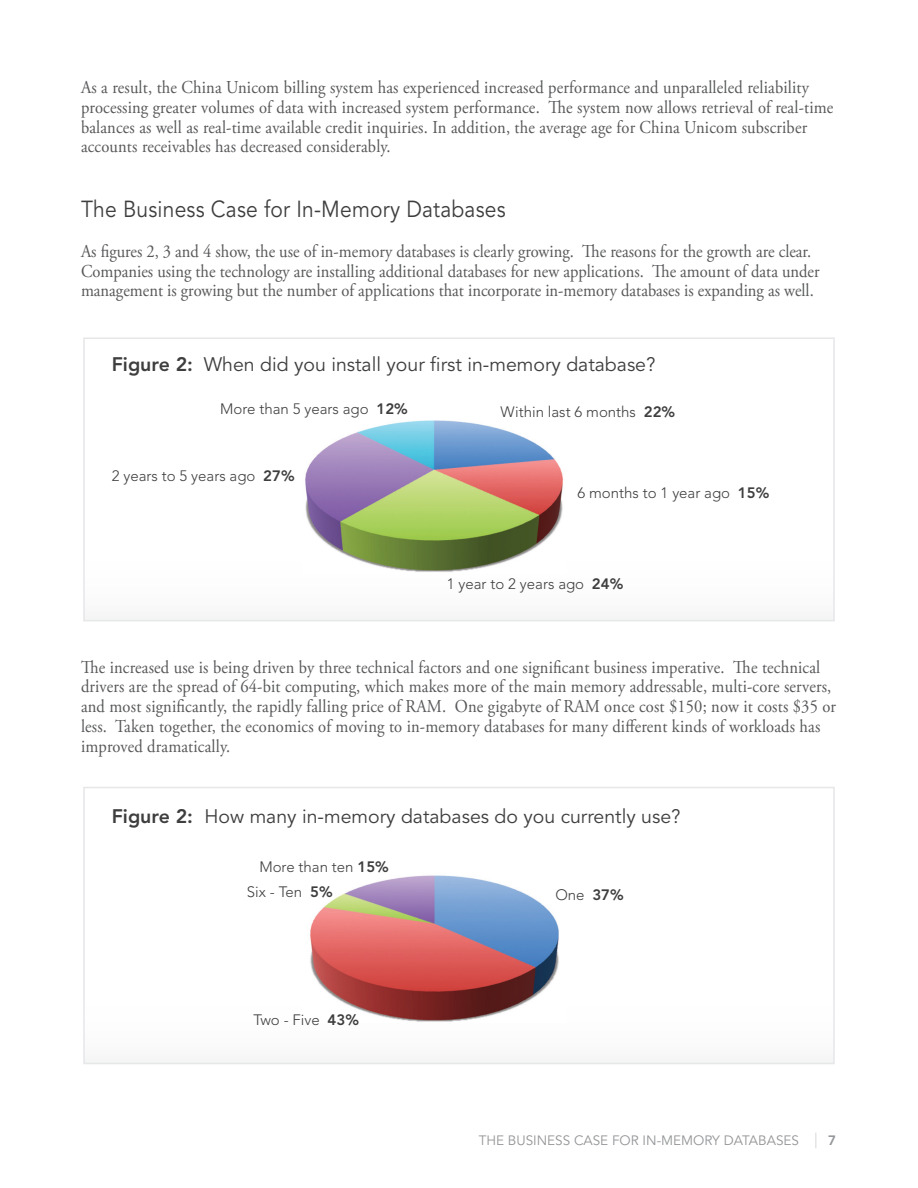
<style>
.page{position:relative;width:918px;height:1188px;background:#fff}
.page>*{position:absolute;margin:0;border:0;box-sizing:border-box;transform-origin:0 0}
.t1{font:23.1px "Avenir";letter-spacing:.01em;color:#3e3e3f;scale:.91 1}
.chart_header{font:19.5px "Avenir";color:#3e3e3f}
.t2{font:18.15px/19.8px "Adobe Garamond Pro";letter-spacing:.01em;color:#57585a;scale:.91 1}
.t3{font:300 15px "Avenir";color:#3e3e3f}
.t4{font:13.5px "Avenir";color:#939598}
.t5{font:800 13.5px "Avenir";color:#939598}
.s1{font-weight:800}
.s2{font-weight:300;font-size:20.25px;color:#c7c8ca}
</style>
<div class="page">
<div style="left:83px;top:338px;width:752px;height:283px;border:2px solid #e6e7e9"></div>
<img style="left:305px;top:421px;width:258px;height:151px">
<div style="left:83px;top:787px;width:752px;height:277px;border:2px solid #e6e7e9"></div>
<img style="left:310px;top:875px;width:249px;height:147px">
<p class="t2" style="left:81px;top:78px;width:828px">As a result, the China Unicom billing system has experienced increased performance and unparalleled reliability processing greater volumes of data with increased system performance. The system now allows retrieval of real-time balances as well as real-time available credit inquiries. In addition, the average age for China Unicom subscriber accounts receivables has decreased considerably.</p>
<p class="t1" style="left:81px;top:196px;width:468px">The Business Case for In-Memory Databases</p>
<p class="t2" style="left:81px;top:242px;width:813px">As figures 2, 3 and 4 show, the use of in-memory databases is clearly growing. The reasons for the growth are clear.<br>Companies using the technology are installing additional databases for new applications. The amount of data under management is growing but the number of applications that incorporate in-memory databases is expanding as well.</p>
<p class="chart_header" style="left:112px;top:354px;width:545px"><span class="s1">Figure 2:</span> When did you install your first in-memory database?</p>
<p class="t3" style="left:220px;top:400px;width:189px">More than 5 years ago <span class="s1">12%</span></p>
<p class="t3" style="left:112px;top:467px;width:184px">2 years to 5 years ago <span class="s1">27%</span></p>
<p class="t3" style="left:501px;top:403px;width:176px">Within last 6 months <span class="s1">22%</span></p>
<p class="t3" style="left:578px;top:484px;width:193px">6 months to 1 year ago <span class="s1">15%</span></p>
<p class="t3" style="left:447px;top:575px;width:178px">1 year to 2 years ago <span class="s1">24%</span></p>
<p class="t2" style="left:81px;top:658px;width:831px">The increased use is being driven by three technical factors and one significant business imperative. The technical drivers are the spread of 64-bit computing, which makes more of the main memory addressable, multi-core servers, and most significantly, the rapidly falling price of RAM. One gigabyte of RAM once cost $150; now it costs $35 or less. Taken together, the economics of moving to in-memory databases for many different kinds of workloads has improved dramatically.</p>
<p class="chart_header" style="left:112px;top:805px;width:570px"><span class="s1">Figure 2:</span> How many in-memory databases do you currently use?</p>
<p class="t3" style="left:259px;top:858px;width:131px">More than ten <span class="s1">15%</span></p>
<p class="t3" style="left:247px;top:883px;width:87px">Six - Ten <span class="s1">5%</span></p>
<p class="t3" style="left:253px;top:1011px;width:107px">Two - Five <span class="s1">43%</span></p>
<p class="t3" style="left:555px;top:887px;width:70px">One <span class="s1">37%</span></p>
<p class="t4" style="left:479px;top:1133px;width:340px">THE BUSINESS CASE FOR IN-MEMORY DATABASES <span class="s2">|</span></p>
<p class="t5" style="left:828px;top:1133px;width:9px">7</p>
</div>
